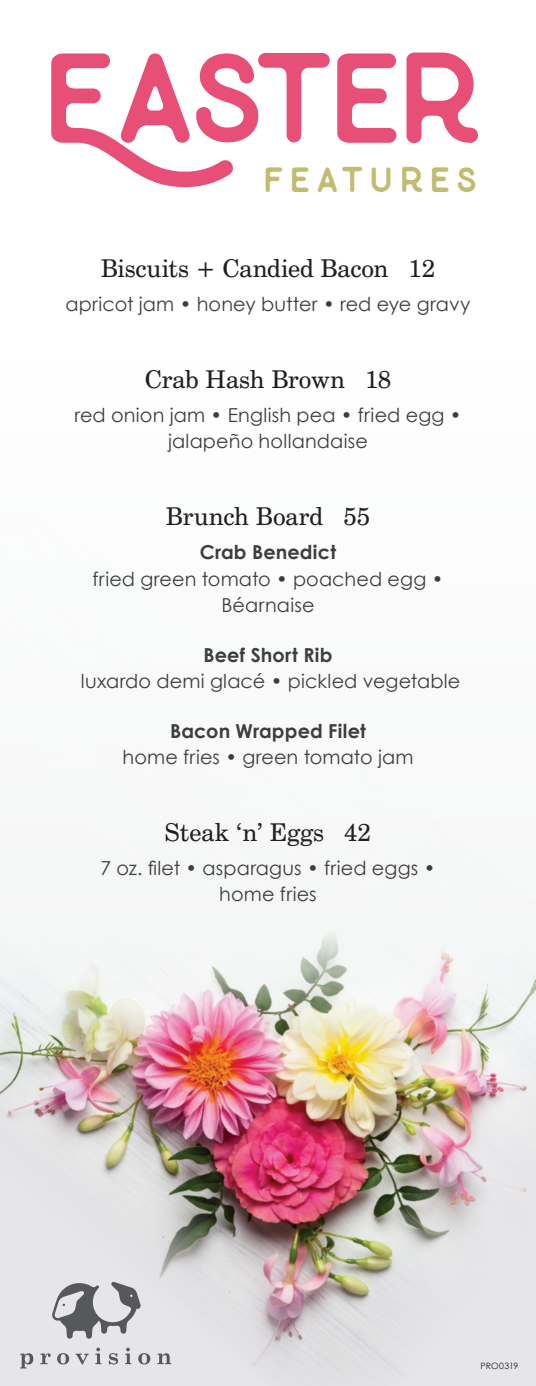
<style>
.page{position:relative;width:536px;height:1386px;background:#fff}
.page>*{position:absolute;margin:0;border:0;box-sizing:border-box;transform-origin:0 0}
.t1{font:126px "Minimalust";letter-spacing:-.005em;color:#e74f76}
.t2{font:35px "Minimalust";letter-spacing:.215em;color:#c2bc71}
.Name_Price{font:24.5px "Century Schoolbook BT";letter-spacing:-.005em;color:#231f20}
.Description{font:19.25px/26.2px "Century Gothic";letter-spacing:.01em;color:#3e3e3f;text-align:center}
.Description-2{font:700 19.25px "Century Gothic";letter-spacing:.005em;color:#3e3e3f}
.t3{font:8.75px "Century Gothic";letter-spacing:.015em;color:#231f20}
</style>
<div class="page">
<img style="left:0;top:930px;width:340px;height:104px">
<img style="left:0;top:1034px;width:134px;height:352px">
<img style="left:134px;top:941px;width:402px;height:445px">
<svg style="left:52px;top:1282px;width:88px;height:57px;background:#aaaaac"></svg>
<svg style="left:20px;top:1353px;width:13px;height:15px"></svg>
<svg style="left:40px;top:1353px;width:11px;height:11px"></svg>
<svg style="left:57px;top:1353px;width:12px;height:11px"></svg>
<svg style="left:76px;top:1354px;width:13px;height:11px"></svg>
<svg style="left:95px;top:1348px;width:7px;height:16px"></svg>
<svg style="left:109px;top:1353px;width:9px;height:11px"></svg>
<svg style="left:125px;top:1348px;width:6px;height:16px"></svg>
<svg style="left:138px;top:1353px;width:12px;height:11px"></svg>
<svg style="left:157px;top:1353px;width:14px;height:11px"></svg>
<p class="t1" style="left:51px;top:7px;width:436px">Easter</p>
<p class="t2" style="left:266px;top:154px;width:214px">features</p>
<p class="Name_Price" style="left:101px;top:253px;width:336px">Biscuits + Candied Bacon 12</p>
<p class="Description" style="left:65px;top:290px;width:406px">apricot jam • honey butter • red eye gravy</p>
<p class="Name_Price" style="left:145px;top:364px;width:248px">Crab Hash Brown 18</p>
<p class="Description" style="left:74px;top:402px;width:388px">red onion jam • English pea • fried egg • jalapeño hollandaise</p>
<p class="Name_Price" style="left:166px;top:501px;width:206px">Brunch Board 55</p>
<p class="Description-2" style="left:200px;top:540px;width:138px">Crab Benedict</p>
<p class="Description" style="left:92px;top:565px;width:352px">fried green tomato • poached egg •<br>Béarnaise</p>
<p class="Description-2" style="left:203px;top:643px;width:130px">Beef Short Rib</p>
<p class="Description" style="left:81px;top:668px;width:381px">luxardo demi glacé • pickled vegetable</p>
<p class="Description-2" style="left:170px;top:719px;width:197px">Bacon Wrapped Filet</p>
<p class="Description" style="left:122px;top:744px;width:292px">home fries • green tomato jam</p>
<p class="Name_Price" style="left:165px;top:817px;width:207px">Steak ‘n’ Eggs 42</p>
<p class="Description" style="left:100px;top:855px;width:336px">7 oz. filet • asparagus • fried eggs • home fries</p>
<p class="t3" style="left:480px;top:1360px;width:40px">PRO0319</p>
</div>
